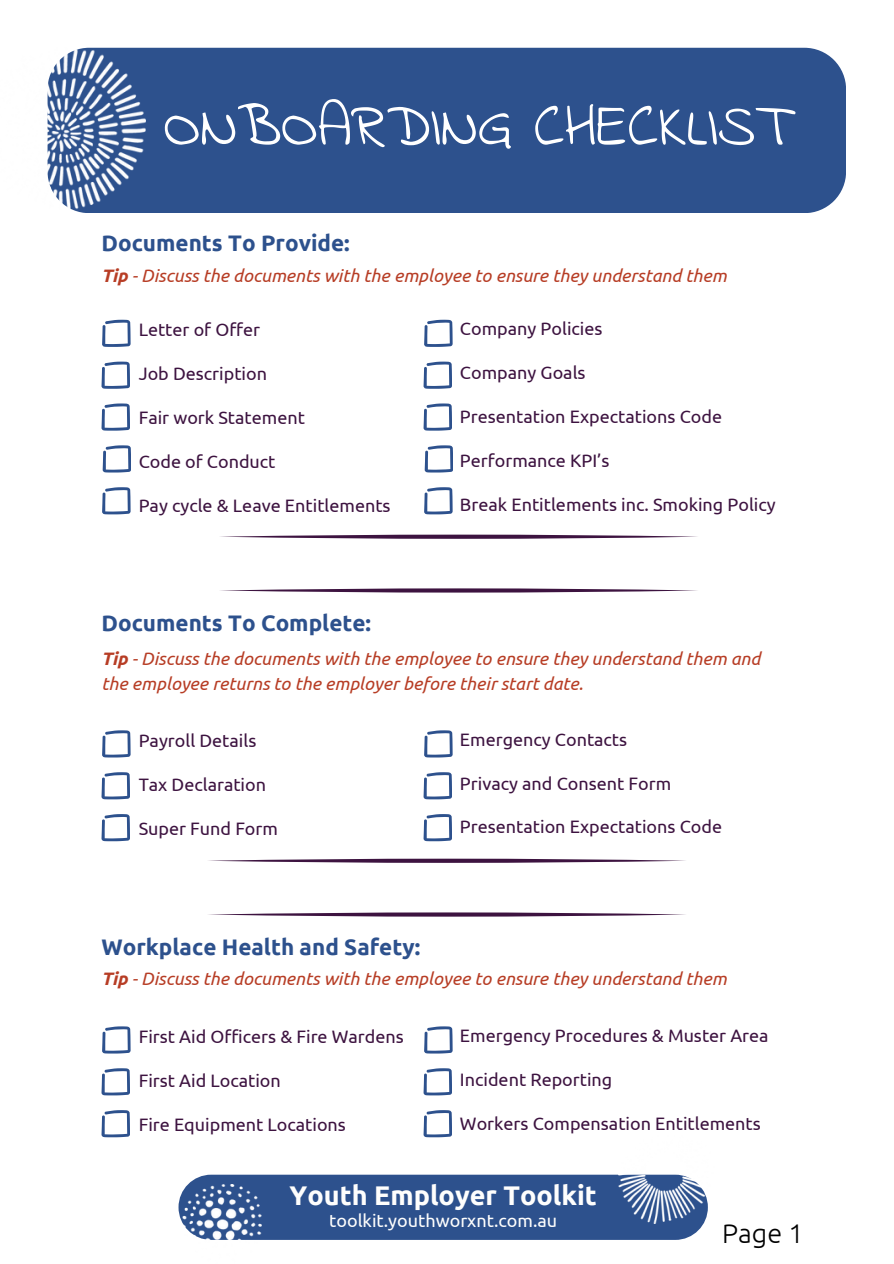
<style>
.page{position:relative;width:894px;height:1264px;background:#fff}
.page>*{position:absolute;margin:0;border:0;box-sizing:border-box;transform-origin:0 0}
.t1{font:60px "Indie Flower";color:#fff}
.t2{font:700 27px "Ubuntu";color:#fefefd}
.t3{font:300 27px "Ubuntu";color:#000}
.t4{font:700 22.5px "Ubuntu";color:#2d518d}
.t5{font:18px "Ubuntu";color:#3d1340}
.t6{font:italic 18px/24.8px "Ubuntu";color:#b73d25}
.t7{font:18px "Ubuntu";color:#fefefd}
.s1{font-weight:700}
</style>
<div class="page">
<svg style="left:206px;top:858px;width:480px;height:4px;fill:#3d1340"></svg>
<svg style="left:206px;top:912px;width:480px;height:4px;background:#6d4e6f"></svg>
<svg style="left:102px;top:320px;width:28px;height:27px"></svg>
<svg style="left:101px;top:361px;width:29px;height:28px"></svg>
<svg style="left:101px;top:403px;width:29px;height:27px"></svg>
<svg style="left:103px;top:445px;width:28px;height:27px"></svg>
<svg style="left:102px;top:487px;width:28px;height:27px"></svg>
<svg style="left:424px;top:320px;width:28px;height:27px"></svg>
<svg style="left:423px;top:361px;width:29px;height:28px"></svg>
<svg style="left:423px;top:403px;width:29px;height:27px"></svg>
<svg style="left:424px;top:445px;width:29px;height:27px"></svg>
<svg style="left:424px;top:487px;width:28px;height:27px"></svg>
<svg style="left:218px;top:534px;width:480px;height:5px;background:#7a5d7c"></svg>
<svg style="left:218px;top:588px;width:480px;height:4px;background:#6b4b6d"></svg>
<svg style="left:102px;top:730px;width:28px;height:27px"></svg>
<svg style="left:101px;top:772px;width:29px;height:27px"></svg>
<svg style="left:101px;top:814px;width:29px;height:27px"></svg>
<svg style="left:424px;top:730px;width:28px;height:27px"></svg>
<svg style="left:423px;top:772px;width:29px;height:27px"></svg>
<svg style="left:423px;top:814px;width:29px;height:27px"></svg>
<svg style="left:102px;top:1026px;width:28px;height:27px"></svg>
<svg style="left:101px;top:1068px;width:29px;height:27px"></svg>
<svg style="left:101px;top:1110px;width:29px;height:27px"></svg>
<svg style="left:424px;top:1026px;width:28px;height:27px"></svg>
<svg style="left:423px;top:1068px;width:29px;height:27px"></svg>
<svg style="left:423px;top:1110px;width:29px;height:27px"></svg>
<div style="left:73px;top:48px;width:772px;height:165px;background:#2d518d"></div>
<img style="left:47px;top:48px;width:99px;height:162px">
<div style="left:178px;top:1174px;width:529px;height:65px;background:#2d518d;border-radius:33px"></div>
<img style="left:618px;top:1174px;width:90px;height:49px">
<img style="left:183px;top:1184px;width:78px;height:56px">
<p class="t1" style="left:164px;top:86px;width:628px">ONBOARDING CHECKLIST</p>
<p class="t4" style="left:101px;top:230px;width:250px">Documents To Provide:</p>
<p class="t6" style="left:101px;top:263px;width:626px"><span class="s1">Tip</span> - Discuss the documents with the employee to ensure they understand them</p>
<p class="t5" style="left:139px;top:319px;width:123px">Letter of Offer</p>
<h1 class="t5" style="left:139px;top:363px;width:130px">Job Description</h1>
<h4 class="t5" style="left:139px;top:407px;width:168px">Fair work Statement</h4>
<p class="t5" style="left:139px;top:451px;width:138px">Code of Conduct</p>
<p class="t5" style="left:139px;top:495px;width:253px">Pay cycle &amp; Leave Entitlements</p>
<p class="t5" style="left:460px;top:318px;width:144px">Company Policies</p>
<p class="t5" style="left:460px;top:362px;width:127px">Company Goals</p>
<p class="t5" style="left:460px;top:406px;width:263px">Presentation Expectations Code</p>
<p class="t5" style="left:460px;top:450px;width:151px">Performance KPI’s</p>
<p class="t5" style="left:460px;top:494px;width:317px">Break Entitlements inc. Smoking Policy</p>
<p class="t4" style="left:101px;top:610px;width:271px">Documents To Complete:</p>
<p class="t6" style="left:101px;top:646px;width:660px"><span class="s1">Tip</span> - Discuss the documents with the employee to ensure they understand them and the employee returns to the employer before their start date.</p>
<h4 class="t5" style="left:139px;top:730px;width:119px">Payroll Details</h4>
<p class="t5" style="left:139px;top:774px;width:129px">Tax Declaration</p>
<p class="t5" style="left:139px;top:818px;width:141px">Super Fund Form</p>
<p class="t5" style="left:460px;top:729px;width:169px">Emergency Contacts</p>
<p class="t5" style="left:460px;top:772px;width:213px">Privacy and Consent Form</p>
<p class="t5" style="left:460px;top:816px;width:263px">Presentation Expectations Code</p>
<p class="t4" style="left:101px;top:934px;width:320px">Workplace Health and Safety:</p>
<p class="t6" style="left:101px;top:965px;width:626px"><span class="s1">Tip</span> - Discuss the documents with the employee to ensure they understand them</p>
<h4 class="t5" style="left:139px;top:1026px;width:266px">First Aid Officers &amp; Fire Wardens</h4>
<p class="t5" style="left:139px;top:1070px;width:144px">First Aid Location</p>
<p class="t5" style="left:139px;top:1114px;width:209px">Fire Equipment Locations</p>
<p class="t5" style="left:460px;top:1024px;width:310px">Emergency Procedures &amp; Muster Area</p>
<p class="t5" style="left:460px;top:1068px;width:154px">Incident Reporting</p>
<p class="t5" style="left:460px;top:1112px;width:302px">Workers Compensation Entitlements</p>
<h3 class="t2" style="left:289px;top:1179px;width:309px">Youth Employer Toolkit</h3>
<p class="t7" style="left:329px;top:1210px;width:229px">toolkit.youthworxnt.com.au</p>
<p class="t3" style="left:722px;top:1217px;width:83px">Page 1</p>
</div>
